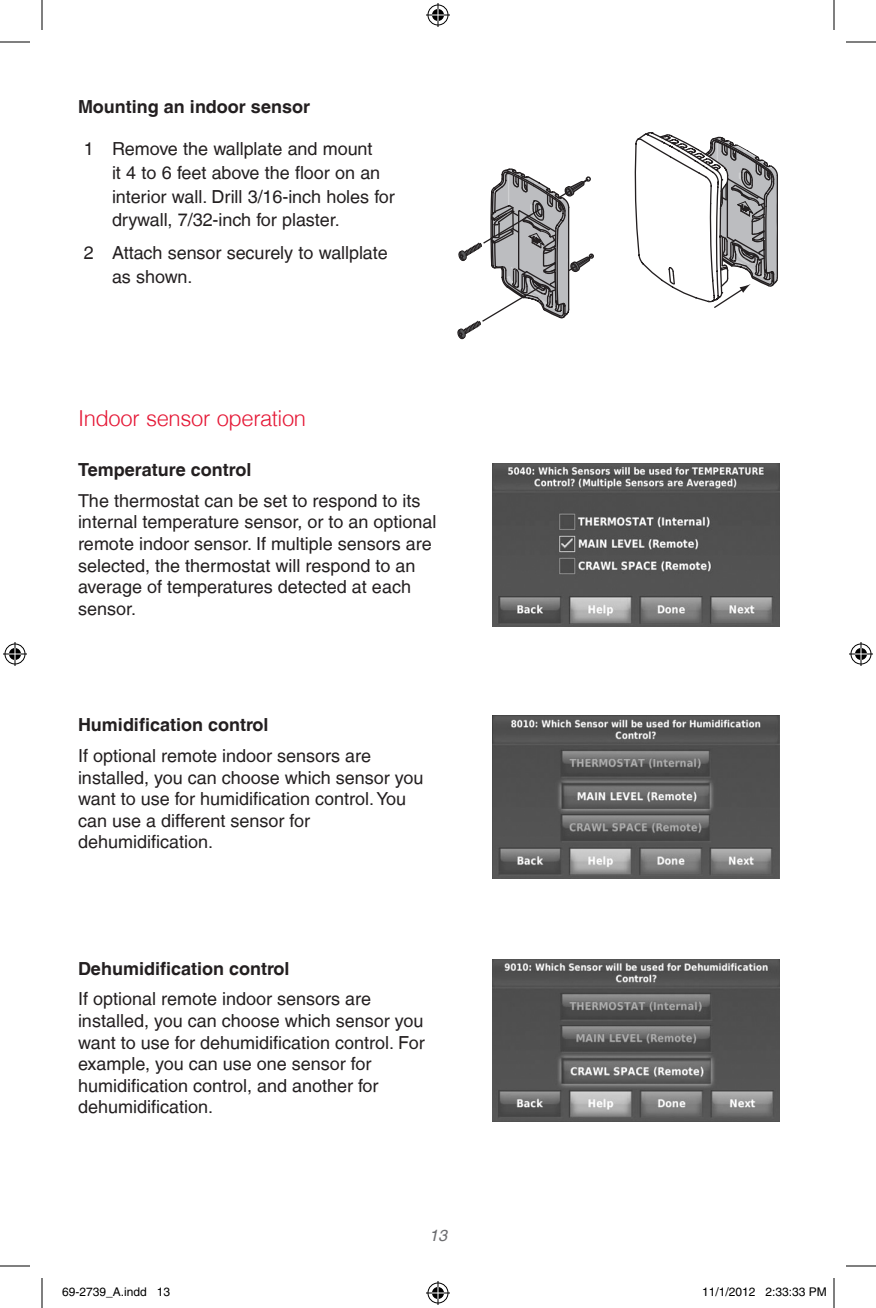
<style>
.page{position:relative;width:876px;height:1308px;background:#fff}
.page>*{position:absolute;margin:0;border:0;box-sizing:border-box;transform-origin:0 0}
.t1{font:300 22px "Helvetica LT";letter-spacing:-.015em;color:#e51836}
.t2{font:18px/21.6px "Helvetica LT";color:#231f20}
.t3{font:700 18px "Helvetica LT";color:#231f20}
.t4{font:italic 16px "Helvetica LT";color:#6c6d70}
.t5{font:12px "Helvetica";color:#000}
</style>
<div class="page">
<svg style="left:634px;top:132px;width:144px;height:176px"></svg>
<svg style="left:458px;top:168px;width:136px;height:172px"></svg>
<img style="left:492px;top:464px;width:288px;height:163px">
<img style="left:492px;top:716px;width:288px;height:163px">
<img style="left:492px;top:959px;width:288px;height:163px">
<hr style="left:0;top:42px;width:30px;height:1px;background:#000">
<hr style="left:846px;top:42px;width:30px;height:1px;background:#000">
<hr style="left:0;top:1266px;width:30px;height:1px;background:#000">
<hr style="left:846px;top:1266px;width:30px;height:1px;background:#000">
<hr style="left:42px;top:0;width:1px;height:30px;background:#000">
<hr style="left:42px;top:1278px;width:1px;height:30px;background:#000">
<hr style="left:834px;top:0;width:1px;height:30px;background:#000">
<hr style="left:834px;top:1278px;width:1px;height:30px;background:#000">
<svg style="left:426px;top:3px;width:24px;height:24px"></svg>
<svg style="left:426px;top:1281px;width:24px;height:24px"></svg>
<svg style="left:3px;top:642px;width:24px;height:24px"></svg>
<svg style="left:849px;top:642px;width:24px;height:24px"></svg>
<p class="t3" style="left:78px;top:95px;width:234px">Mounting an indoor sensor</p>
<p class="t2" style="left:112px;top:136px;width:284px;line-height:24px;text-indent:-28px">1 Remove the wallplate and mount<br>it 4 to 6 feet above the floor on an interior wall. Drill 3/16-inch holes for drywall, 7/32-inch for plaster.</p>
<p class="t2" style="left:112px;top:241px;width:277px;line-height:24px;text-indent:-28px">2 Attach sensor securely to wallplate as shown.</p>
<p class="t1" style="left:78px;top:405px;width:230px">Indoor sensor operation</p>
<p class="t3" style="left:78px;top:459px;width:175px">Temperature control</p>
<p class="t2" style="left:78px;top:490px;width:360px">The thermostat can be set to respond to its internal temperature sensor, or to an optional remote indoor sensor. If multiple sensors are selected, the thermostat will respond to an average of temperatures detected at each sensor.</p>
<p class="t3" style="left:78px;top:714px;width:192px">Humidification control</p>
<p class="t2" style="left:78px;top:745px;width:347px">If optional remote indoor sensors are installed, you can choose which sensor you want to use for humidification control.You can use a different sensor for dehumidification.</p>
<p class="t3" style="left:78px;top:958px;width:213px">Dehumidification control</p>
<p class="t2" style="left:78px;top:988px;width:348px">If optional remote indoor sensors are installed, you can choose which sensor you want to use for dehumidification control. For example, you can use one sensor for humidification control, and another for dehumidification.</p>
<p class="t4" style="left:429px;top:1227px;width:19px">13</p>
<p class="t5" style="left:62px;top:1285px;width:110px">69-2739_A.indd 13</p>
<p class="t5" style="left:702px;top:1285px;width:126px">11/1/2012 2:33:33 PM</p>
</div>
